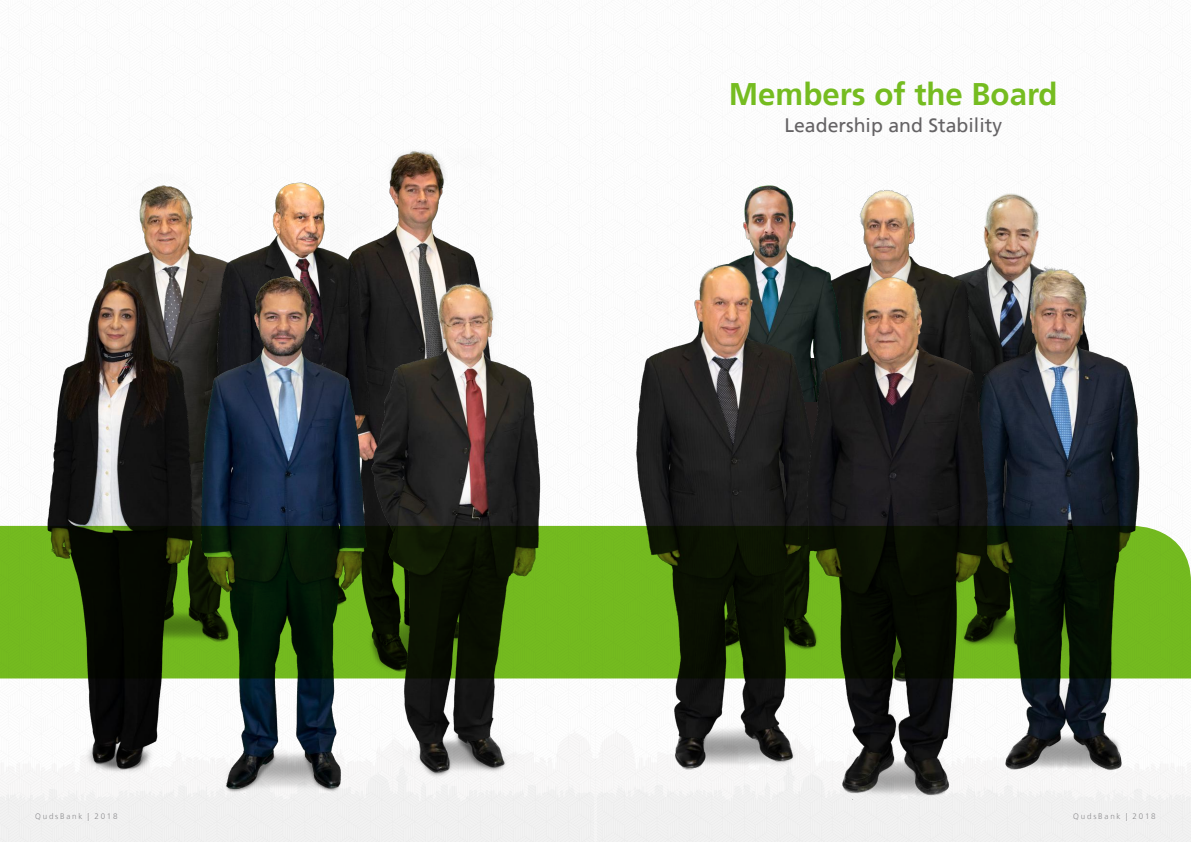
<style>
.page{position:relative;width:1191px;height:842px;background:#fff}
.page>*{position:absolute;margin:0;border:0;box-sizing:border-box;transform-origin:0 0}
.t1{font:700 31.2px "Frutiger LT Arabic 65";color:#75bc20}
.t2{font:19.5px "Frutiger LT Arabic 55 Roman";color:#656365}
.t3{font:300 8px "Frutiger LT Arabic 45";letter-spacing:.225em;color:#969698}
</style>
<div class="page">
<img style="left:981px;top:193px;width:113px;height:54px">
<img style="left:848px;top:186px;width:133px;height:88px">
<img style="left:693px;top:174px;width:155px;height:100px">
<img style="left:330px;top:149px;width:169px;height:113px">
<img style="left:370px;top:262px;width:182px;height:518px">
<img style="left:962px;top:247px;width:188px;height:534px">
<img style="left:86px;top:173px;width:173px;height:97px">
<img style="left:204px;top:174px;width:194px;height:352px">
<img style="left:201px;top:265px;width:169px;height:561px">
<img style="left:33px;top:270px;width:173px;height:504px">
<img style="left:632px;top:261px;width:189px;height:516px">
<img style="left:804px;top:274px;width:186px;height:536px">
<svg style="left:0;top:526px;width:1191px;height:152px;background:#31500e"></svg>
<h1 class="t1" style="left:729px;top:68px;width:330px">Members of the Board</h1>
<h2 class="t2" style="left:784px;top:110px;width:219px">Leadership and Stability</h2>
<p class="t3" style="left:35px;top:810px;width:49px">QudsBank</p>
<p class="t3" style="left:88px;top:810px;width:3px">|</p>
<p class="t3" style="left:94px;top:810px;width:25px">2018</p>
<p class="t3" style="left:1073px;top:810px;width:49px">QudsBank</p>
<p class="t3" style="left:1125px;top:810px;width:3px">|</p>
<p class="t3" style="left:1132px;top:810px;width:25px">2018</p>
</div>
